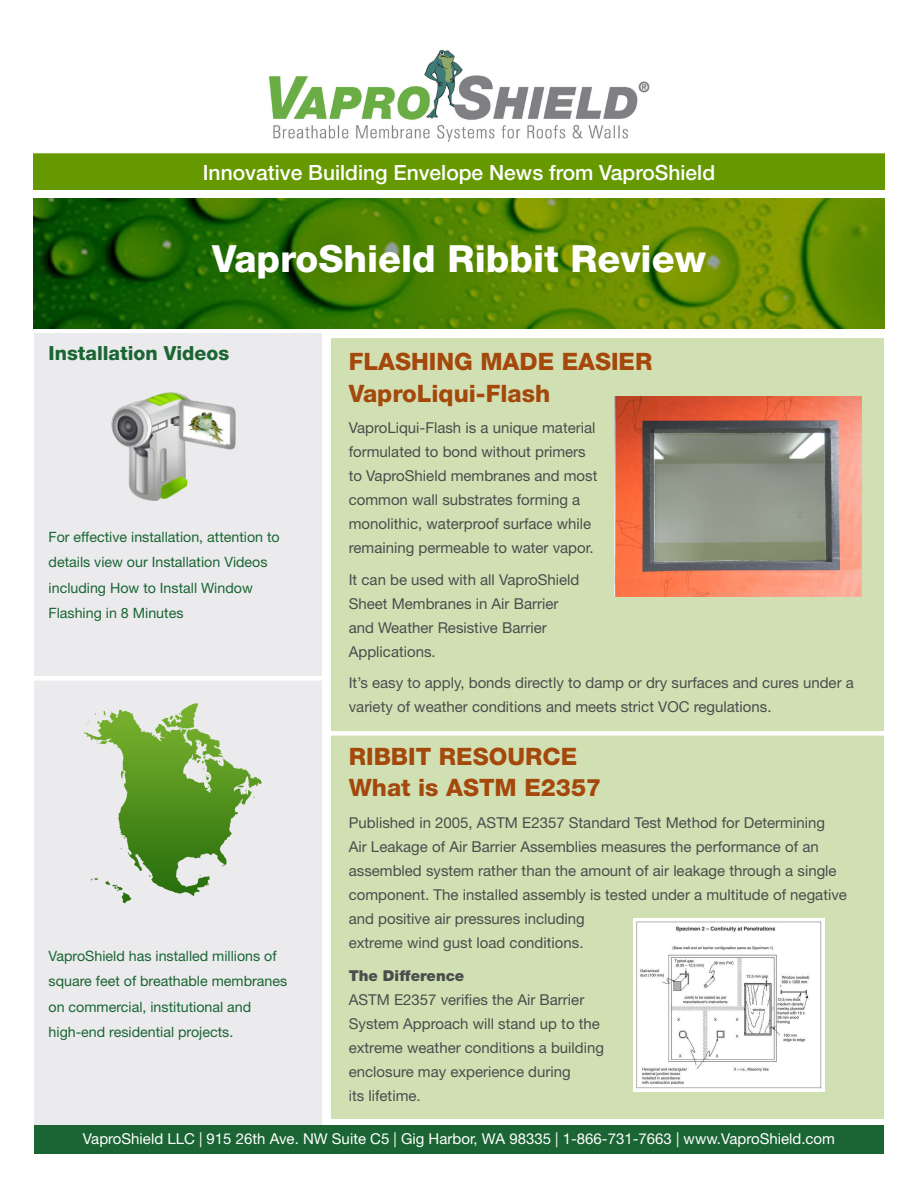
<style>
.page{position:relative;width:918px;height:1188px;background:#fff}
.page>*{position:absolute;margin:0;border:0;box-sizing:border-box;transform-origin:0 0}
.t1{font:800 37.5px "Helvetica Neue LT Std";color:#fff}
.t2{font:800 24px "Helvetica Neue LT Std";color:#a4480c}
.t3{font:500 21px "Helvetica Neue LT Std";color:#fff}
.t4{font:800 19.5px "Helvetica Neue LT Std";color:#1a6533}
.t5{font:15px/24px "Helvetica Neue LT Std";color:#4b4c4d}
.t6{font:15px "Helvetica Neue LT Std";color:#fff}
.t7{font:900 15px "Helvetica Neue LT Std";color:#4b4c4d}
.t8{font:14.25px/25.5px "Helvetica Neue LT Std";color:#1a6533}
</style>
<div class="page">
<div style="left:332px;top:338px;width:552px;height:781px;background:#d1e0b3"></div>
<div style="left:34px;top:152px;width:850px;height:38px;background:#690"></div>
<img style="left:34px;top:198px;width:850px;height:130px">
<div style="left:34px;top:334px;width:288px;height:816px;background:#e6e7e9"></div>
<div style="left:34px;top:1125px;width:850px;height:29px;background:#1a6533"></div>
<img style="left:84px;top:703px;width:178px;height:201px">
<div style="left:15px;top:676px;width:314px;height:5px;background:#fff"></div>
<div style="left:329px;top:731px;width:564px;height:5px;background:#fff"></div>
<img style="left:268px;top:49px;width:382px;height:93px">
<img style="left:615px;top:396px;width:247px;height:200px">
<img style="left:634px;top:918px;width:190px;height:174px">
<img style="left:112px;top:392px;width:124px;height:109px">
<p class="t3" style="left:203px;top:160px;width:514px">Innovative Building Envelope News from VaproShield</p>
<p class="t1" style="left:212px;top:236px;width:495px">VaproShield Ribbit Review</p>
<p class="t4" style="left:49px;top:341px;width:182px">Installation Videos</p>
<p class="t8" style="left:49px;top:524px;width:233px">For effective installation, attention to details view our Installation Videos including How to Install Window Flashing in 8 Minutes</p>
<p class="t8" style="left:49px;top:943px;width:240px">VaproShield has installed millions of square feet of breathable membranes on commercial, institutional and</p>
<p class="t8" style="left:49px;top:1019px;width:186px">high-end residential projects.</p>
<p class="t2" style="left:349px;top:347px;width:305px">FLASHING MADE EASIER</p>
<p class="t2" style="left:349px;top:379px;width:203px">VaproLiqui-Flash</p>
<p class="t5" style="left:349px;top:416px;width:250px">VaproLiqui-Flash is a unique material formulated to bond without primers to VaproShield membranes and most common wall substrates forming a monolithic, waterproof surface while remaining permeable to water vapor.</p>
<p class="t5" style="left:349px;top:567px;width:232px">It can be used with all VaproShield<br>Sheet Membranes in Air Barrier and Weather Resistive Barrier<br>Applications.</p>
<p class="t5" style="left:349px;top:671px;width:507px">It’s easy to apply, bonds directly to damp or dry surfaces and cures under a variety of weather conditions and meets strict VOC regulations.</p>
<p class="t2" style="left:349px;top:742px;width:230px">RIBBIT RESOURCE</p>
<p class="t2" style="left:349px;top:773px;width:254px">What is ASTM E2357</p>
<p class="t5" style="left:349px;top:810px;width:500px">Published in 2005, ASTM E2357 Standard Test Method for Determining<br>Air Leakage of Air Barrier Assemblies measures the performance of an assembled system rather than the amount of air leakage through a single component. The installed assembly is tested under a multitude of negative and positive air pressures including<br>extreme wind gust load conditions.</p>
<p class="t7" style="left:349px;top:966px;width:117px">The Difference</p>
<p class="t5" style="left:349px;top:987px;width:257px">ASTM E2357 verifies the Air Barrier System Approach will stand up to the extreme weather conditions a building enclosure may experience during</p>
<p class="t5" style="left:349px;top:1083px;width:73px">its lifetime.</p>
<p class="t6" style="left:83px;top:1130px;width:754px">VaproShield LLC | 915 26th Ave. NW Suite C5 | Gig Harbor, WA 98335 | 1-866-731-7663 | www.VaproShield.com</p>
</div>
